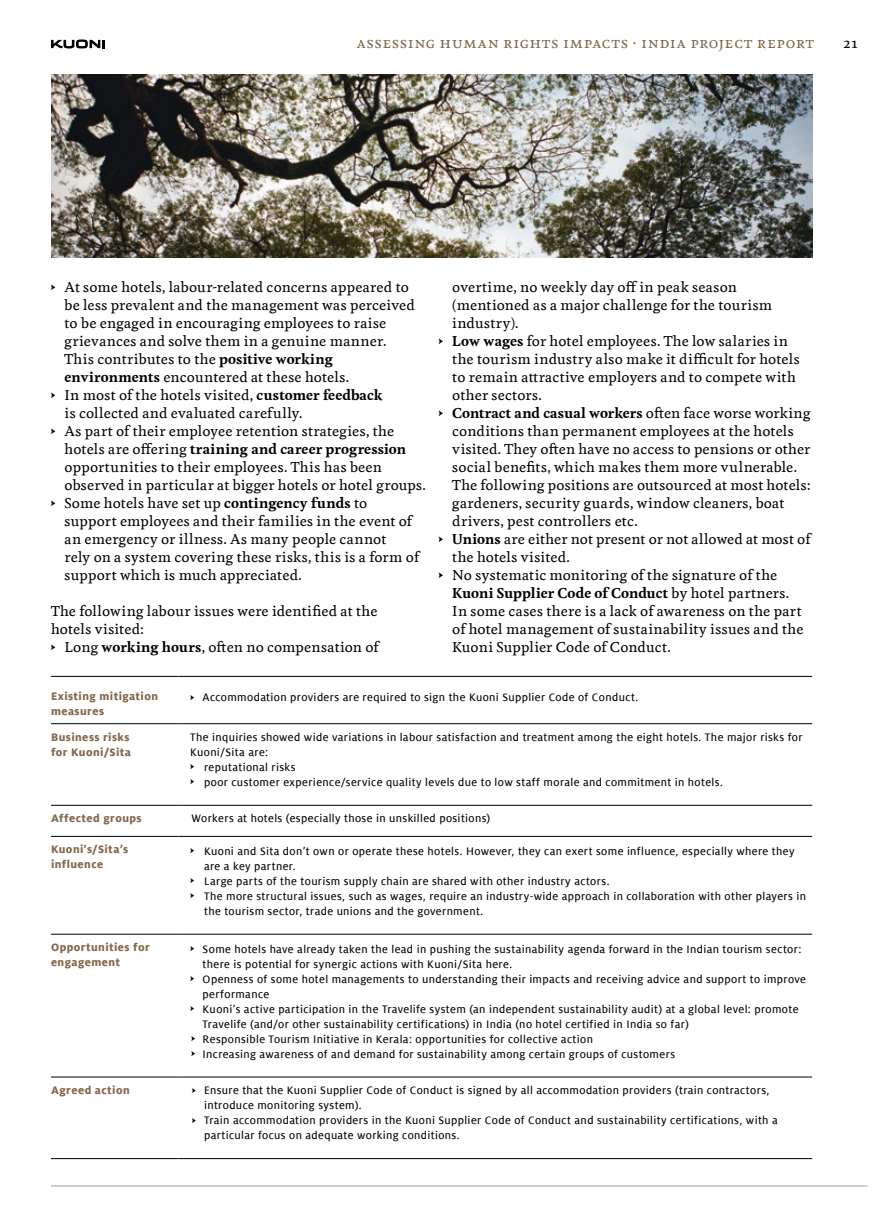
<style>
.page{position:relative;width:893px;height:1212px;background:#fff}
.page>*{position:absolute;margin:0;border:0;box-sizing:border-box;transform-origin:0 0}
.t1{font:14.25px "Kuoni Feijoa";letter-spacing:.08em;color:#83684b}
.t2{font:14.25px "Kuoni Feijoa";color:#000}
.t3{font:13.5px/18px "Kuoni Feijoa";letter-spacing:.015em;color:#000}
.t4{font:700 13.5px "Kuoni Feijoa";letter-spacing:.005em;color:#000}
.t5{font:13.5px "Kuoni Feijoa";letter-spacing:.035em;color:#000}
.t6{font:12px/15px "KT Milo";letter-spacing:.03em;color:#000}
.t7{font:700 12px/15px "KT Milo";letter-spacing:.035em;color:#83684b}
.s1{font-family:"Kuoni Spezial";font-size:6.75px}
.s2{font-weight:700}
.s3{font-weight:400}
.s4{font-family:"Kuoni Spezial";font-weight:400;font-size:6.75px}
.s5{font-family:"Kuoni Spezial";font-size:6px}
</style>
<div class="page">
<hr style="left:51px;top:723px;width:128px;height:1px;background:#000">
<hr style="left:179px;top:723px;width:633px;height:1px;background:#000">
<hr style="left:51px;top:805px;width:128px;height:1px;background:#000">
<hr style="left:179px;top:805px;width:633px;height:1px;background:#000">
<hr style="left:51px;top:836px;width:128px;height:1px;background:#000">
<hr style="left:179px;top:836px;width:633px;height:1px;background:#000">
<hr style="left:51px;top:934px;width:128px;height:1px;background:#000">
<hr style="left:179px;top:934px;width:633px;height:1px;background:#000">
<hr style="left:51px;top:1077px;width:128px;height:1px;background:#000">
<hr style="left:179px;top:1077px;width:633px;height:1px;background:#000">
<hr style="left:51px;top:1158px;width:128px;height:1px;background:#000">
<hr style="left:179px;top:1158px;width:633px;height:1px;background:#000">
<hr style="left:51px;top:676px;width:128px;height:1px;background:#000">
<hr style="left:179px;top:676px;width:633px;height:1px;background:#000">
<img style="left:51px;top:75px;width:761px;height:182px">
<hr style="left:51px;top:1185px;width:816px;height:1px;background:#9c9e9f">
<svg style="left:51px;top:40px;width:54px;height:9px"></svg>
<p class="t1" style="left:357px;top:34px;width:458px">assessing human rights impacts · india project report</p>
<p class="t2" style="left:843px;top:34px;width:16px">21</p>
<p class="t3" style="left:51px;top:278px;width:359px"><span class="s1">h</span> At some hotels, labour-related concerns appeared to</p>
<p class="t3" style="left:65px;top:296px;width:352px">be less prevalent and the management was perceived</p>
<p class="t3" style="left:65px;top:314px;width:323px">to be engaged in encouraging employees to raise</p>
<p class="t3" style="left:65px;top:332px;width:323px">grievances and solve them in a genuine manner.</p>
<p class="t3" style="left:51px;top:350px;width:283px">This contributes to the <span class="s2">positive working</span></p>
<p class="t3" style="left:65px;top:368px;width:286px"><span class="s2">environments</span> encountered at these hotels.</p>
<p class="t3" style="left:51px;top:386px;width:333px"><span class="s1">h</span> In most of the hotels visited, <span class="s2">customer feedback</span></p>
<p class="t3" style="left:65px;top:404px;width:239px">is collected and evaluated carefully.</p>
<p class="t3" style="left:51px;top:422px;width:345px"><span class="s1">h</span> As part of their employee retention strategies, the</p>
<p class="t4" style="left:65px;top:439px;width:343px"><span class="s3">hotels are offering</span> training and career progression</p>
<p class="t3" style="left:65px;top:458px;width:319px">opportunities to their employees. This has been</p>
<p class="t3" style="left:65px;top:476px;width:363px">observed in particular at bigger hotels or hotel groups.</p>
<p class="t3" style="left:51px;top:494px;width:318px"><span class="s1">h</span> Some hotels have set up <span class="s2">contingency funds</span> to</p>
<p class="t3" style="left:65px;top:512px;width:349px">support employees and their families in the event of</p>
<p class="t5" style="left:65px;top:530px;width:323px">an emergency or illness. As many people cannot</p>
<p class="t3" style="left:65px;top:548px;width:356px">rely on a system covering these risks, this is a form of</p>
<p class="t3" style="left:65px;top:566px;width:239px">support which is much appreciated.</p>
<p class="t3" style="left:51px;top:602px;width:329px">The following labour issues were identified at the hotels visited:<br><span class="s1">h</span> Long <span class="s2">working hours</span>, often no compensation of</p>
<p class="t3" style="left:452px;top:278px;width:286px">overtime, no weekly day off in peak season</p>
<p class="t3" style="left:452px;top:296px;width:321px">(mentioned as a major challenge for the tourism</p>
<p class="t3" style="left:452px;top:314px;width:68px">industry).</p>
<p class="t3" style="left:439px;top:332px;width:351px"><span class="s1">h</span> <span class="s2">Low wages</span> for hotel employees. The low salaries in</p>
<p class="t5" style="left:452px;top:350px;width:349px">the tourism industry also make it difficult for hotels</p>
<p class="t3" style="left:452px;top:368px;width:345px">to remain attractive employers and to compete with</p>
<p class="t3" style="left:452px;top:386px;width:91px">other sectors.</p>
<p class="t4" style="left:439px;top:403px;width:373px"><span class="s4">h</span> Contract and casual workers <span class="s3">often face worse working</span></p>
<p class="t3" style="left:452px;top:422px;width:343px">conditions than permanent employees at the hotels</p>
<p class="t3" style="left:452px;top:440px;width:360px">visited. They often have no access to pensions or other</p>
<p class="t3" style="left:452px;top:458px;width:346px">social benefits, which makes them more vulnerable.</p>
<p class="t3" style="left:439px;top:476px;width:373px">The following positions are outsourced at most hotels:</p>
<p class="t5" style="left:452px;top:494px;width:334px">gardeners, security guards, window cleaners, boat</p>
<p class="t3" style="left:452px;top:512px;width:187px">drivers, pest controllers etc.</p>
<p class="t3" style="left:439px;top:530px;width:373px"><span class="s1">h</span> <span class="s2">Unions</span> are either not present or not allowed at most of</p>
<p class="t3" style="left:452px;top:548px;width:119px">the hotels visited.</p>
<p class="t3" style="left:439px;top:566px;width:340px"><span class="s1">h</span> No systematic monitoring of the signature of the</p>
<p class="t4" style="left:452px;top:583px;width:338px">Kuoni Supplier Code of Conduct <span class="s3">by hotel partners.</span></p>
<p class="t3" style="left:439px;top:602px;width:364px">In some cases there is a lack of awareness on the part</p>
<p class="t3" style="left:452px;top:620px;width:353px">of hotel management of sustainability issues and the</p>
<p class="t3" style="left:452px;top:638px;width:220px">Kuoni Supplier Code of Conduct.</p>
<p class="t7" style="left:51px;top:689px;width:109px">Existing mitigation measures</p>
<p class="t6" style="left:191px;top:690px;width:449px"><span class="s5">h</span> Accommodation providers are required to sign the Kuoni Supplier Code of Conduct.</p>
<p class="t7" style="left:51px;top:729px;width:81px">Business risks for Kuoni/Sita</p>
<p class="t6" style="left:190px;top:729px;width:614px">The inquiries showed wide variations in labour satisfaction and treatment among the eight hotels. The major risks for Kuoni/Sita are:<br><span class="s5">h</span> reputational risks<br><span class="s5">h</span> poor customer experience/service quality levels due to low staff morale and commitment in hotels.</p>
<p class="t7" style="left:51px;top:811px;width:92px">Affected groups</p>
<p class="t6" style="left:191px;top:811px;width:300px">Workers at hotels (especially those in unskilled positions)</p>
<p class="t7" style="left:51px;top:842px;width:79px">Kuoni's/Sita’s influence</p>
<p class="t6" style="left:191px;top:843px;width:605px"><span class="s5">h</span> Kuoni and Sita don’t own or operate these hotels. However, they can exert some influence, especially where they</p>
<p class="t6" style="left:204px;top:858px;width:93px">are a key partner.</p>
<p class="t6" style="left:191px;top:873px;width:420px"><span class="s5">h</span> Large parts of the tourism supply chain are shared with other industry actors.</p>
<p class="t6" style="left:191px;top:888px;width:617px"><span class="s5">h</span> The more structural issues, such as wages, require an industry-wide approach in collaboration with other players in</p>
<p class="t6" style="left:204px;top:903px;width:281px">the tourism sector, trade unions and the government.</p>
<p class="t7" style="left:51px;top:940px;width:100px">Opportunities for engagement</p>
<p class="t6" style="left:191px;top:941px;width:612px"><span class="s5">h</span> Some hotels have already taken the lead in pushing the sustainability agenda forward in the Indian tourism sector:</p>
<p class="t6" style="left:203px;top:956px;width:311px">there is potential for synergic actions with Kuoni/Sita here.</p>
<p class="t6" style="left:191px;top:971px;width:617px"><span class="s5">h</span> Openness of some hotel managements to understanding their impacts and receiving advice and support to improve</p>
<p class="t6" style="left:203px;top:986px;width:68px">performance</p>
<p class="t6" style="left:191px;top:1001px;width:609px"><span class="s5">h</span> Kuoni’s active participation in the Travelife system (an independent sustainability audit) at a global level: promote</p>
<p class="t6" style="left:203px;top:1016px;width:488px">Travelife (and/or other sustainability certifications) in India (no hotel certified in India so far)</p>
<p class="t6" style="left:191px;top:1031px;width:403px"><span class="s5">h</span> Responsible Tourism Initiative in Kerala: opportunities for collective action</p>
<p class="t6" style="left:191px;top:1046px;width:485px"><span class="s5">h</span> Increasing awareness of and demand for sustainability among certain groups of customers</p>
<p class="t7" style="left:51px;top:1083px;width:80px">Agreed action</p>
<p class="t6" style="left:192px;top:1083px;width:579px"><span class="s5">h</span> Ensure that the Kuoni Supplier Code of Conduct is signed by all accommodation providers (train contractors,</p>
<p class="t6" style="left:204px;top:1098px;width:159px">introduce monitoring system).</p>
<p class="t6" style="left:192px;top:1113px;width:587px"><span class="s5">h</span> Train accommodation providers in the Kuoni Supplier Code of Conduct and sustainability certifications, with a</p>
<p class="t6" style="left:204px;top:1128px;width:257px">particular focus on adequate working conditions.</p>
</div>
